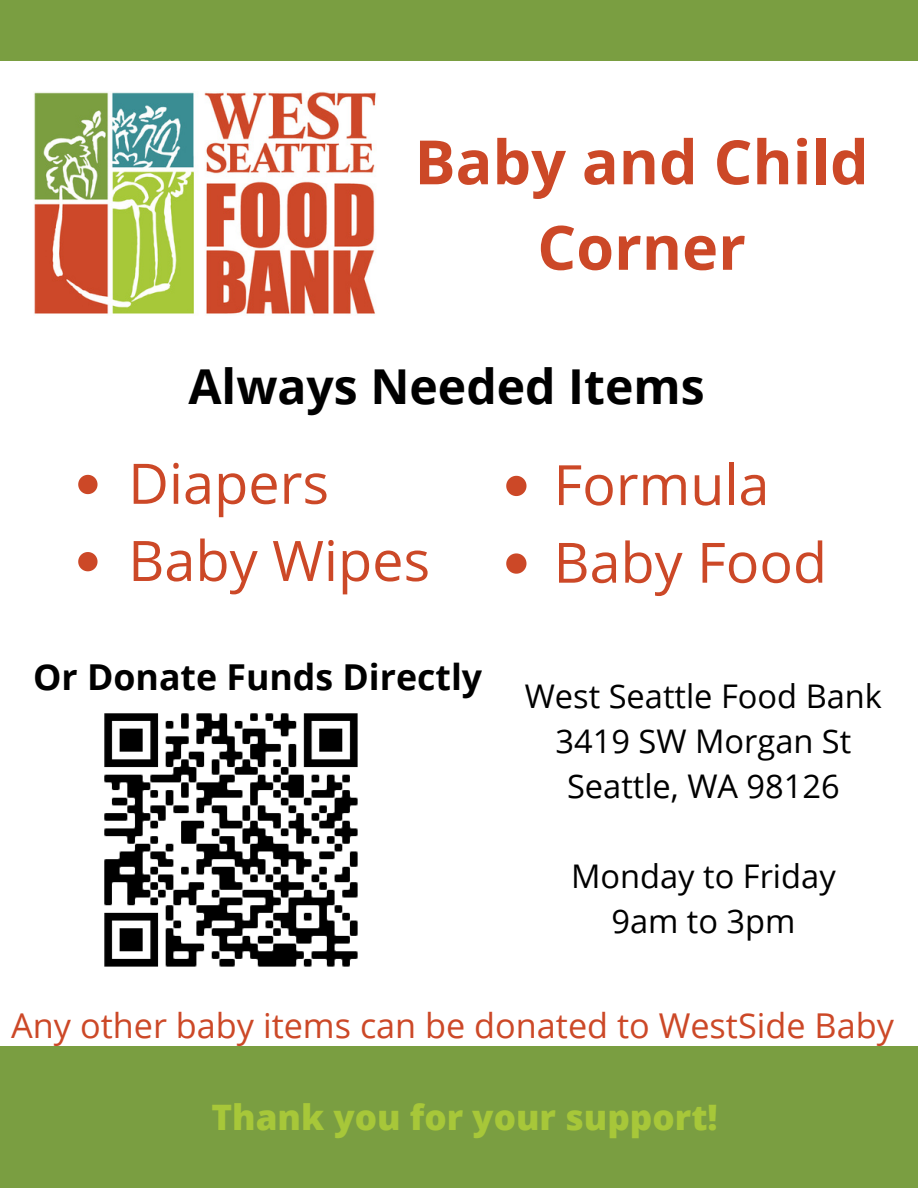
<style>
.page{position:relative;width:918px;height:1188px;background:#fff}
.page>*{position:absolute;margin:0;border:0;box-sizing:border-box;transform-origin:0 0}
.t1{font:700 61.2px/85.5px "Open Sans";color:#cc4827;text-align:center}
.t2{font:55.95px "Open Sans";color:#cc4827}
.t3{font:55.65px "Open Sans";color:#cc4827}
.t4{font:700 48.15px "Open Sans";color:#000}
.t5{font:700 35.7px "Open Sans";color:#000}
.t6{font:800 35.1px "Open Sans";color:#a7c739}
.t7{font:34.2px "Open Sans";color:#cc4827}
.t8{font:32.55px "Open Sans";color:#000}
</style>
<div class="page">
<div style="left:0;top:1046px;width:918px;height:142px;background:#7a9e41"></div>
<img style="left:34px;top:92px;width:342px;height:222px">
<div style="left:0;top:0;width:918px;height:61px;background:#7a9e41"></div>
<img style="left:104px;top:713px;width:254px;height:254px">
<svg style="left:78px;top:475px;width:20px;height:19px"></svg>
<svg style="left:78px;top:552px;width:20px;height:19px"></svg>
<svg style="left:506px;top:476px;width:20px;height:20px"></svg>
<svg style="left:506px;top:553px;width:20px;height:21px"></svg>
<p class="t1" style="left:414px;top:118px;width:456px">Baby and Child<br>Corner</p>
<p class="t4" style="left:188px;top:353px;width:518px">Always Needed Items</p>
<p class="t2" style="left:128px;top:444px;width:202px">Diapers</p>
<p class="t2" style="left:128px;top:521px;width:303px">Baby Wipes</p>
<p class="t5" style="left:33px;top:652px;width:451px">Or Donate Funds Directly</p>
<p class="t3" style="left:554px;top:446px;width:217px">Formula</p>
<p class="t3" style="left:554px;top:523px;width:275px">Baby Food</p>
<p class="t8" style="left:525px;top:674px;width:359px">West Seattle Food Bank</p>
<p class="t8" style="left:556px;top:719px;width:297px">3419 SW Morgan St</p>
<p class="t8" style="left:567px;top:764px;width:274px">Seattle, WA 98126</p>
<p class="t8" style="left:571px;top:854px;width:266px">Monday to Friday</p>
<p class="t8" style="left:611px;top:899px;width:186px">9am to 3pm</p>
<p class="t7" style="left:11px;top:1002px;width:884px">Any other baby items can be donated to WestSide Baby</p>
<p class="t6" style="left:212px;top:1092px;width:508px">Thank you for your support!</p>
</div>
